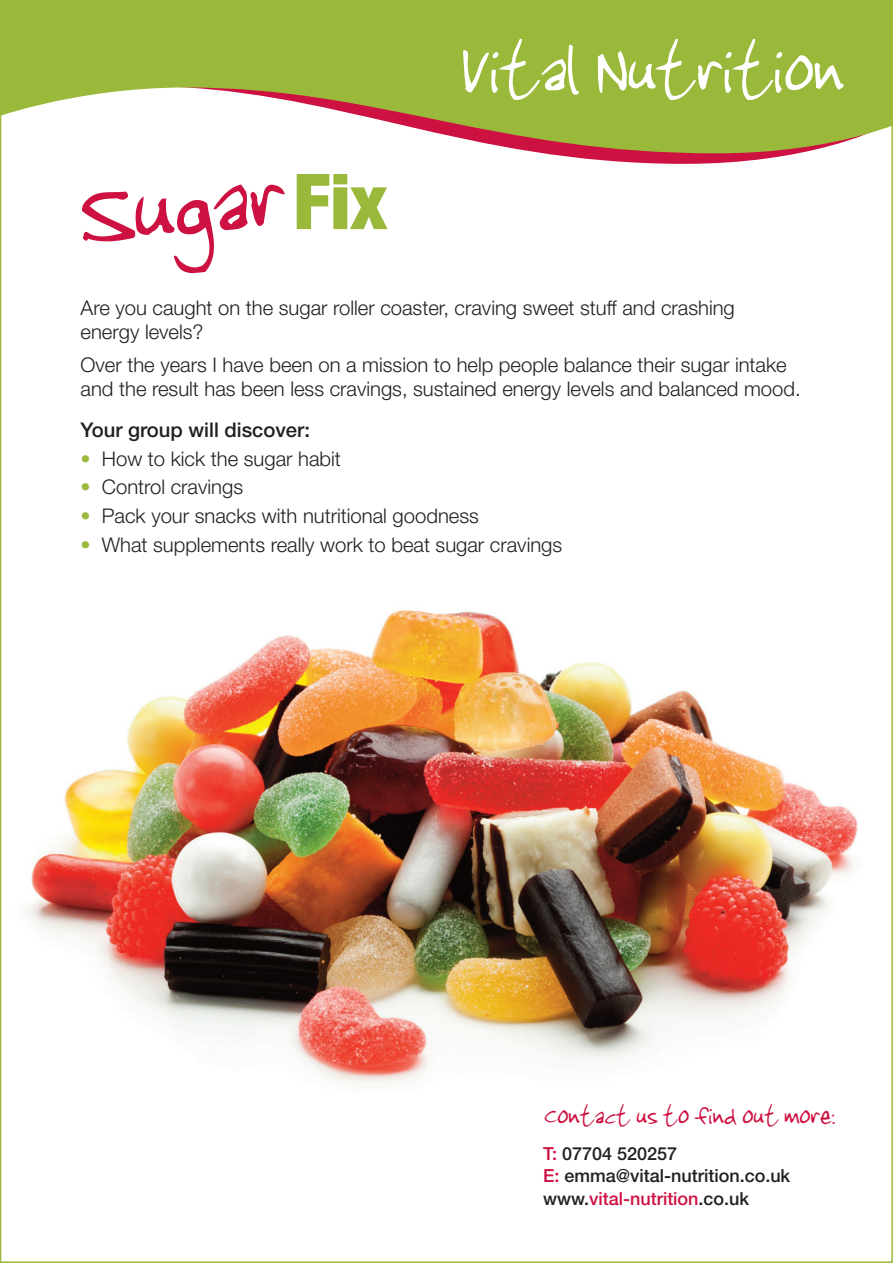
<style>
.page{position:relative;width:893px;height:1263px;background:#fff}
.page>*{position:absolute;margin:0;border:0;box-sizing:border-box;transform-origin:0 0}
.t1{font:137.4px "Jenkinsv 20";color:#cd1141}
.t2{font:97.05px "Jenkinsv 20";color:#fff}
.t3{font:900 condensed 77.1px "Helvetica Neue";color:#9ab93b}
.t4{font:36px "Jenkinsv 20";color:#cd1141}
.t5{font:300 20.25px/24.3px "Helvetica Neue";color:#231f20}
.t6{font:500 20.25px "Helvetica Neue";color:#231f20}
.t7{font:500 18px/22.5px "Helvetica Neue";color:#231f20}
.s1{color:#9ab93b}
.s2{color:#cd1141}
</style>
<div class="page">
<img style="left:29px;top:610px;width:829px;height:474px">
<svg style="left:542px;top:153px;width:257px;height:11px;fill:#cd1141"></svg>
<svg style="left:3px;top:3px;width:886px;height:150px;fill:#9ab93b"></svg>
<h1 class="t1" style="left:67px;top:119px;width:210px;rotate:-5deg">Sugar</h1>
<h3 class="t3" style="left:293px;top:174px;width:95px">Fix</h3>
<h2 class="t2" style="left:459px;top:2px;width:384px">Vital Nutrition</h2>
<p class="t5" style="left:81px;top:297px;width:656px">Are you caught on the sugar roller coaster, craving sweet stuff and crashing energy levels?</p>
<p class="t5" style="left:81px;top:354px;width:721px">Over the years I have been on a mission to help people balance their sugar intake and the result has been less cravings, sustained energy levels and balanced mood.</p>
<p class="t6" style="left:81px;top:423px;width:231px">Your group will discover:</p>
<p class="t5" style="left:81px;top:448px;width:262px"><span class="s1">•</span> How to kick the sugar habit</p>
<p class="t5" style="left:81px;top:477px;width:164px"><span class="s1">•</span> Control cravings</p>
<p class="t5" style="left:81px;top:505px;width:400px"><span class="s1">•</span> Pack your snacks with nutritional goodness</p>
<p class="t5" style="left:81px;top:534px;width:483px"><span class="s1">•</span> What supplements really work to beat sugar cravings</p>
<h3 class="t4" style="left:543px;top:1090px;width:293px">Contact us to find out more:</h3>
<p class="t7" style="left:543px;top:1144px;width:249px"><span class="s2">T:</span> 07704 520257<br><span class="s2">E:</span> emma@vital-nutrition.co.uk www.<span class="s2">vital-nutrition</span>.co.uk</p>
</div>
